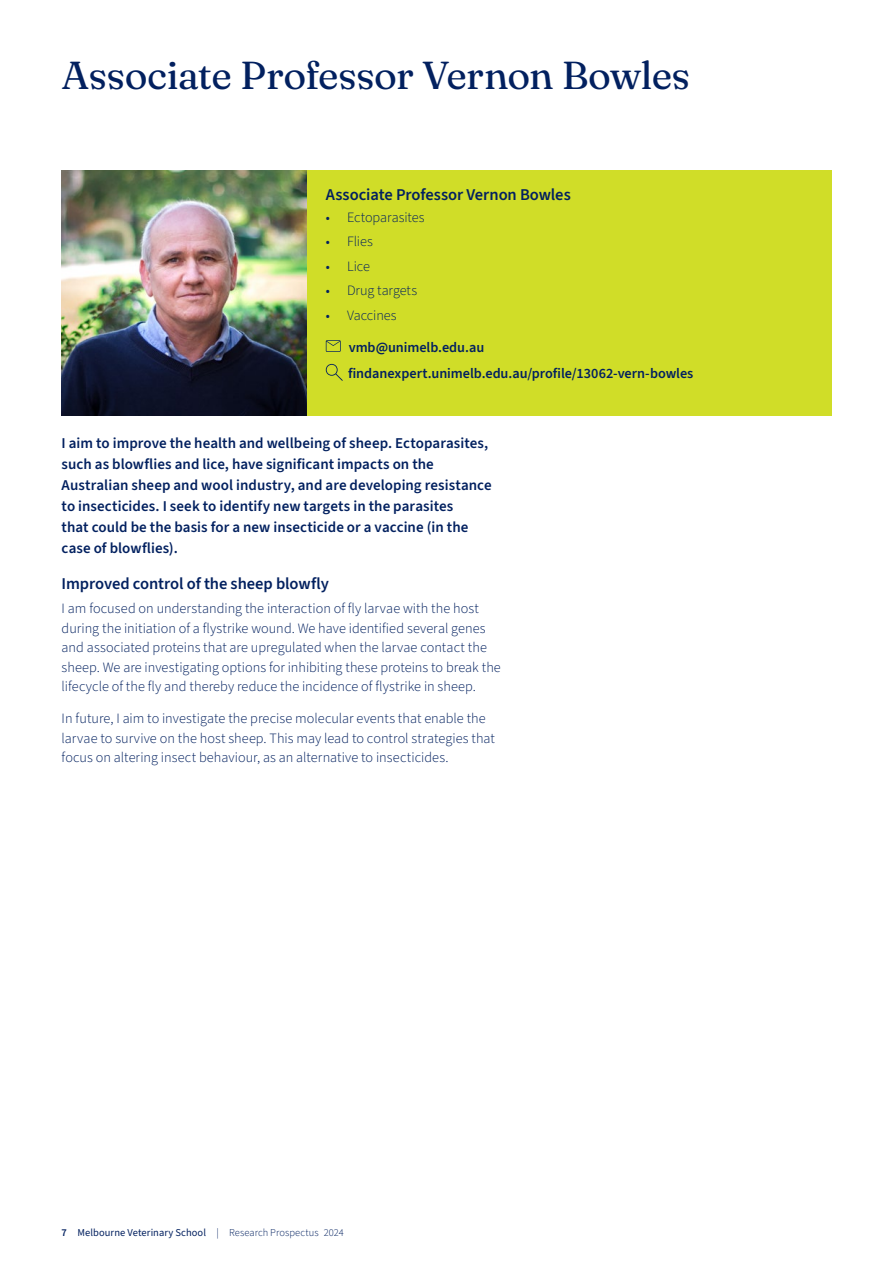
<style>
.page{position:relative;width:893px;height:1263px;background:#fff}
.page>*{position:absolute;margin:0;border:0;box-sizing:border-box;transform-origin:0 0}
.t1{font:39px "Fraunces 9 pt";letter-spacing:-.02em;color:#02205f}
.t2{font:600 16.5px "Source Sans 3";letter-spacing:-.005em;color:#02205f}
.t3{font:600 15px/21px "Source Sans 3";letter-spacing:.005em;color:#02205f}
.t4{font:300 14.25px/19.5px "Source Sans 3";letter-spacing:.005em;color:#02205f}
.t5{font:600 14.25px/26px "Source Sans 3";letter-spacing:-.005em;color:#02205f}
.t6{font:10.5px "Source Sans 3";letter-spacing:.01em;color:#02205f}
.s1{font-weight:400;font-size:13.5px}
.s2{font-weight:600}
.s3{font-weight:300}
</style>
<div class="page">
<div style="left:307px;top:170px;width:524px;height:245px;background:#d0dd28"></div>
<svg style="left:326px;top:340px;width:15px;height:12px"></svg>
<svg style="left:326px;top:364px;width:17px;height:17px"></svg>
<img style="left:62px;top:170px;width:245px;height:245px">
<h1 class="t1" style="left:62px;top:46px;width:630px">Associate Professor Vernon Bowles</h1>
<p class="t2" style="left:326px;top:183px;width:246px">Associate Professor Vernon Bowles</p>
<p class="t4" style="left:326px;top:208px;width:100px"><span class="s1">•</span> Ectoparasites</p>
<p class="t4" style="left:326px;top:232px;width:49px"><span class="s1">•</span> Flies</p>
<p class="t4" style="left:326px;top:257px;width:46px"><span class="s1">•</span> Lice</p>
<p class="t4" style="left:326px;top:281px;width:93px"><span class="s1">•</span> Drug targets</p>
<p class="t4" style="left:326px;top:306px;width:72px"><span class="s1">•</span> Vaccines</p>
<p class="t5" style="left:348px;top:335px;width:347px">vmb@unimelb.edu.au findanexpert.unimelb.edu.au/profile/13062-vern-bowles</p>
<p class="t3" style="left:62px;top:433px;width:432px">I aim to improve the health and wellbeing of sheep. Ectoparasites, such as blowflies and lice, have significant impacts on the Australian sheep and wool industry, and are developing resistance to insecticides. I seek to identify new targets in the parasites<br>that could be the basis for a new insecticide or a vaccine (in the case of blowflies).</p>
<p class="t2" style="left:62px;top:573px;width:269px">Improved control of the sheep blowfly</p>
<p class="t4" style="left:62px;top:599px;width:441px">I am focused on understanding the interaction of fly larvae with the host during the initiation of a flystrike wound. We have identified several genes and associated proteins that are upregulated when the larvae contact the sheep. We are investigating options for inhibiting these proteins to break the lifecycle of the fly and thereby reduce the incidence of flystrike in sheep.</p>
<p class="t4" style="left:62px;top:709px;width:435px">In future, I aim to investigate the precise molecular events that enable the larvae to survive on the host sheep. This may lead to control strategies that focus on altering insect behaviour, as an alternative to insecticides.</p>
<p class="t6" style="left:62px;top:1225px;width:284px"><span class="s2">7</span> Melbourne Veterinary School <span class="s3">| Research Prospectus 2024</span></p>
</div>
